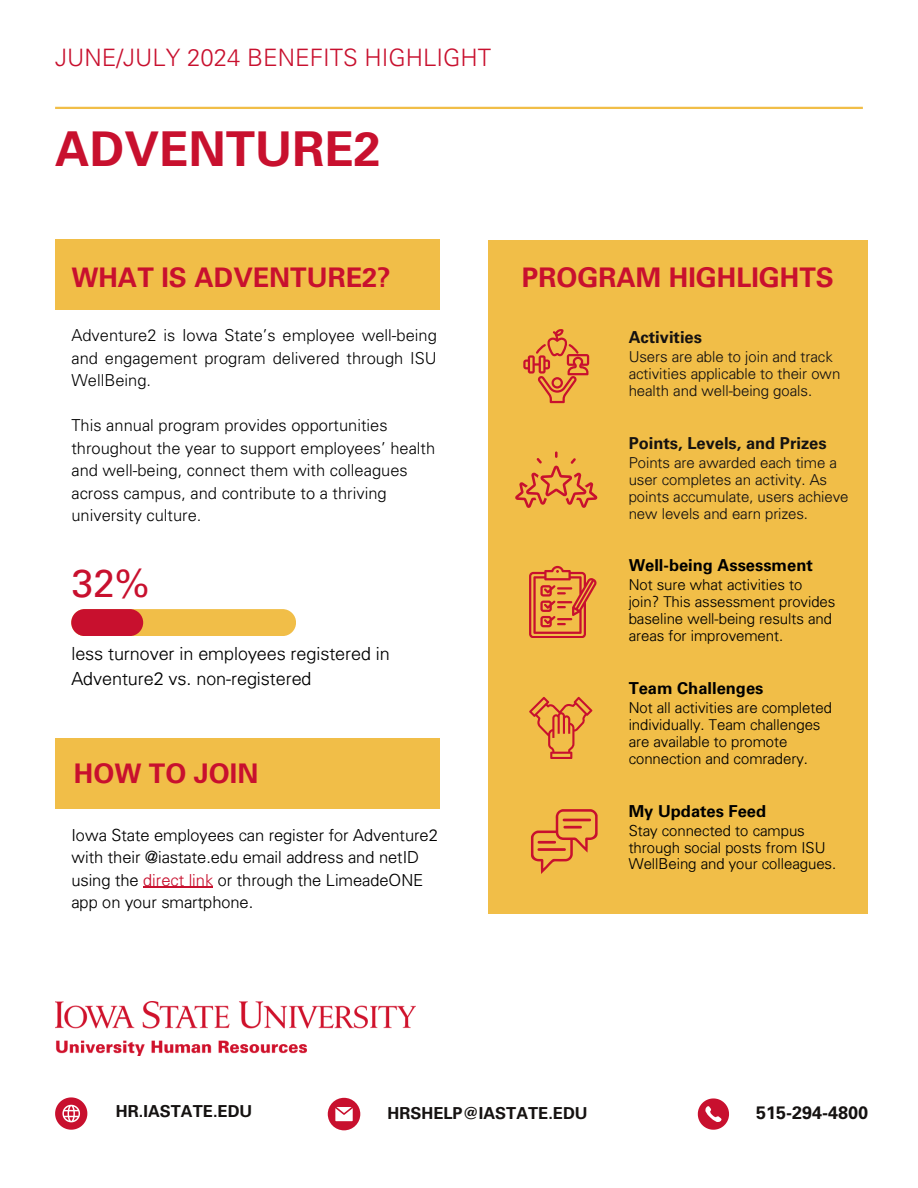
<style>
.page{position:relative;width:918px;height:1188px;background:#fff}
.page>*{position:absolute;margin:0;border:0;box-sizing:border-box;transform-origin:0 0}
.t1{font:700 48px "Univers LT Std";color:#c8102e}
.t2{font:39px "Univers LT Std";color:#c8102e}
.t3{font:700 27px "Univers LT Std";color:#c8102e}
.t4{font:300 24px "Univers LT Std";color:#c8102e}
.t5{font:300 18px/24.8px "Univers";color:#000001}
.t6{font:700 18px "Univers LT Std";color:#151211}
.t7{font:300 16.5px/22.5px "Univers LT Std";color:#000;text-align:justify}
.t8{font:300 16.5px/22.5px "Univers";color:#000}
.t9{font:700 16.5px "Univers LT Std";color:#151211}
.t10{font:700 16.5px "Univers LT Std";color:#000}
.t11{font:300 15px/16.8px "Univers";color:#000}
.t12{font:300 15px/16.8px "Univers";color:#151211}
.s1{color:#c8102e}
</style>
<div class="page">
<div style="left:488px;top:240px;width:380px;height:673px;background:#f1be48"></div>
<svg style="left:328px;top:1098px;width:32px;height:32px"></svg>
<svg style="left:55px;top:1097px;width:32px;height:33px"></svg>
<svg style="left:698px;top:1098px;width:31px;height:32px"></svg>
<div style="left:55px;top:240px;width:385px;height:70px;background:#f1be48"></div>
<img style="left:55px;top:1002px;width:360px;height:54px">
<hr style="left:55px;top:107px;width:808px;height:2px;background:#f1be48">
<svg style="left:529px;top:697px;width:63px;height:62px"></svg>
<svg style="left:529px;top:566px;width:68px;height:72px"></svg>
<svg style="left:515px;top:451px;width:83px;height:57px"></svg>
<svg style="left:523px;top:329px;width:66px;height:74px"></svg>
<svg style="left:531px;top:809px;width:66px;height:65px"></svg>
<div style="left:55px;top:738px;width:385px;height:71px;background:#f1be48"></div>
<hr style="left:143px;top:887px;width:70px;height:1px;background:#c8102e">
<div style="left:71px;top:609px;width:225px;height:27px;background:#f1be48;border-radius:13px"></div>
<div style="left:71px;top:609px;width:72px;height:27px;background:#c8102e;border-radius:13px"></div>
<p class="t4" style="left:55px;top:43px;width:438px">JUNE/JULY 2024 BENEFITS HIGHLIGHT</p>
<p class="t1" style="left:55px;top:131px;width:327px">ADVENTURE2</p>
<p class="t3" style="left:71px;top:268px;width:321px">WHAT IS ADVENTURE2?</p>
<p class="t7" style="left:71px;top:324px;width:367px">Adventure2 is Iowa State’s employee well-being and engagement program delivered through ISU WellBeing.</p>
<p class="t7" style="left:71px;top:414px;width:365px;text-align:left">This annual program provides opportunities throughout the year to support employees’ health and well-being, connect them with colleagues across campus, and contribute to a thriving university culture.</p>
<p class="t2" style="left:71px;top:569px;width:80px">32%</p>
<p class="t5" style="left:71px;top:642px;width:320px">less turnover in employees registered in<br>Adventure2 vs. non-registered</p>
<p class="t3" style="left:74px;top:763px;width:186px">HOW TO JOIN</p>
<p class="t8" style="left:71px;top:824px;width:368px">Iowa State employees can register for Adventure2 with their @iastate.edu email address and netID using the <span class="s1">direct link</span> or through the LimeadeONE app on your smartphone.</p>
<p class="t3" style="left:522px;top:268px;width:314px">PROGRAM HIGHLIGHTS</p>
<p class="t9" style="left:629px;top:331px;width:75px">Activities</p>
<p class="t12" style="left:629px;top:349px;width:213px">Users are able to join and track activities applicable to their own health and well-being goals.</p>
<p class="t9" style="left:629px;top:437px;width:199px">Points, Levels, and Prizes</p>
<p class="t12" style="left:629px;top:455px;width:221px">Points are awarded each time a user completes an activity. As points accumulate, users achieve new levels and earn prizes.</p>
<p class="t10" style="left:629px;top:559px;width:186px">Well-being Assessment</p>
<p class="t11" style="left:629px;top:577px;width:208px">Not sure what activities to join? This assessment provides baseline well-being results and areas for improvement.</p>
<p class="t10" style="left:629px;top:682px;width:136px">Team Challenges</p>
<p class="t11" style="left:629px;top:700px;width:205px">Not all activities are completed individually. Team challenges are available to promote connection and comradery.</p>
<p class="t10" style="left:629px;top:805px;width:139px">My Updates Feed</p>
<p class="t11" style="left:629px;top:823px;width:209px">Stay connected to campus through social posts from ISU<br>WellBeing and your colleagues.</p>
<p class="t9" style="left:116px;top:1105px;width:138px">HR.IASTATE.EDU</p>
<p class="t9" style="left:388px;top:1107px;width:202px">HRSHELP@IASTATE.EDU</p>
<p class="t6" style="left:756px;top:1106px;width:113px">515-294-4800</p>
</div>
